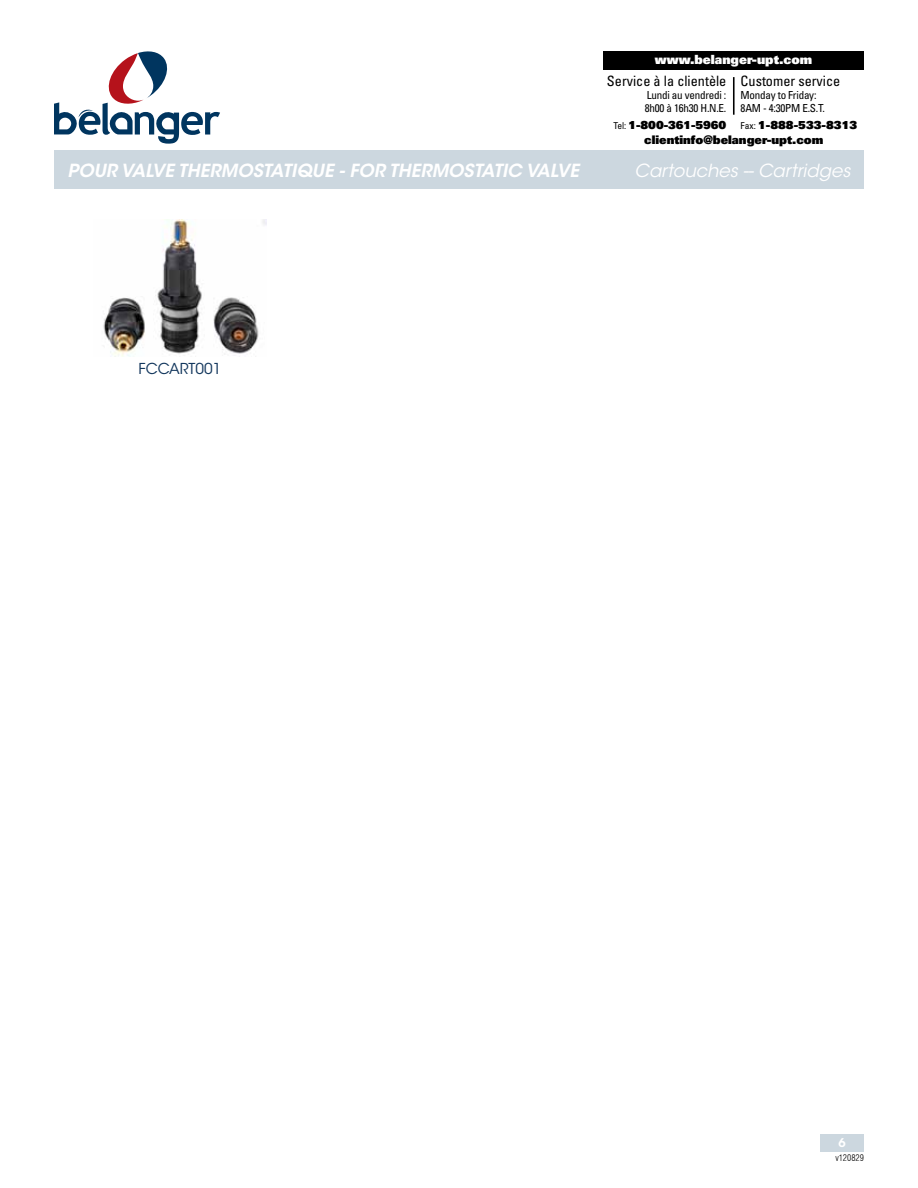
<style>
.page{position:relative;width:918px;height:1188px;background:#fff}
.page>*{position:absolute;margin:0;border:0;box-sizing:border-box;transform-origin:0 0}
.t1{font:italic 600 18px "ITC Avant Garde Std";color:#fff}
.t2{font:italic 18px "ITC Avant Garde Std";color:#fff}
.t3{font:italic 600 18px "ITC Avant Garde Std";letter-spacing:-.035em;color:#fff}
.t4{font:15px "ITC Avant Garde Std";color:#13375d}
.t5{font:condensed 14.25px "Univers LT Std";color:#000}
.t6{font:12.6px "Univers LT Std X Black";color:#fff}
.t7{font:600 12px "ITC Avant Garde Std";color:#fff}
.t8{font:11.85px "Univers LT Std X Black";color:#000}
.t9{font:condensed 11.1px/12.6px "Univers LT Std";letter-spacing:-.02em;color:#000}
.t10{font:11.1px "Univers LT Std X Black";letter-spacing:-.005em;color:#000}
.t11{font:300 condensed 9px "Swiss 721 BT";color:#000}
.s1{font-family:"Univers LT Std";font-stretch:condensed;font-size:9.45px}
</style>
<div class="page">
<svg style="left:54px;top:51px;width:166px;height:93px"></svg>
<hr style="left:733px;top:77px;width:2px;height:38px;background:#000">
<div style="left:604px;top:51px;width:260px;height:19px;background:#000"></div>
<div style="left:820px;top:1134px;width:44px;height:17px;background:#ccd7df"></div>
<img style="left:103px;top:220px;width:164px;height:137px">
<div style="left:54px;top:150px;width:810px;height:39px;background:#ccd7df"></div>
<p class="t6" style="left:655px;top:51px;width:159px">www.belanger-upt.com</p>
<p class="t5" style="left:607px;top:72px;width:121px">Service à la clientèle</p>
<p class="t9" style="left:645px;top:89px;width:83px">Lundi au vendredi :<br>8h00 à 16h30 H.N.E.</p>
<p class="t10" style="left:613px;top:118px;width:114px"><span class="s1">Tel:</span> 1-800-361-5960</p>
<p class="t5" style="left:741px;top:72px;width:101px">Customer service</p>
<p class="t9" style="left:741px;top:89px;width:86px">Monday to Friday:<br>8AM - 4:30PM E.S.T.</p>
<p class="t10" style="left:741px;top:118px;width:118px"><span class="s1">Fax:</span> 1-888-533-8313</p>
<p class="t8" style="left:644px;top:132px;width:181px">clientinfo@belanger-upt.com</p>
<h1 class="t1" style="left:68px;top:160px;width:169px">PO UR VALVE THERMOS</h1>
<h1 class="t1" style="left:263px;top:160px;width:185px">TATIQUE - FOR THERMOS</h1>
<h1 class="t3" style="left:474px;top:160px;width:107px">TATIC VALVE</h1>
<h1 class="t2" style="left:635px;top:160px;width:217px">Cartouches -- Cartridges</h1>
<h2 class="t4" style="left:139px;top:359px;width:84px">FCCART001</h2>
<p class="t7" style="left:838px;top:1135px;width:9px">6</p>
<p class="t11" style="left:835px;top:1152px;width:30px">v120829</p>
</div>
